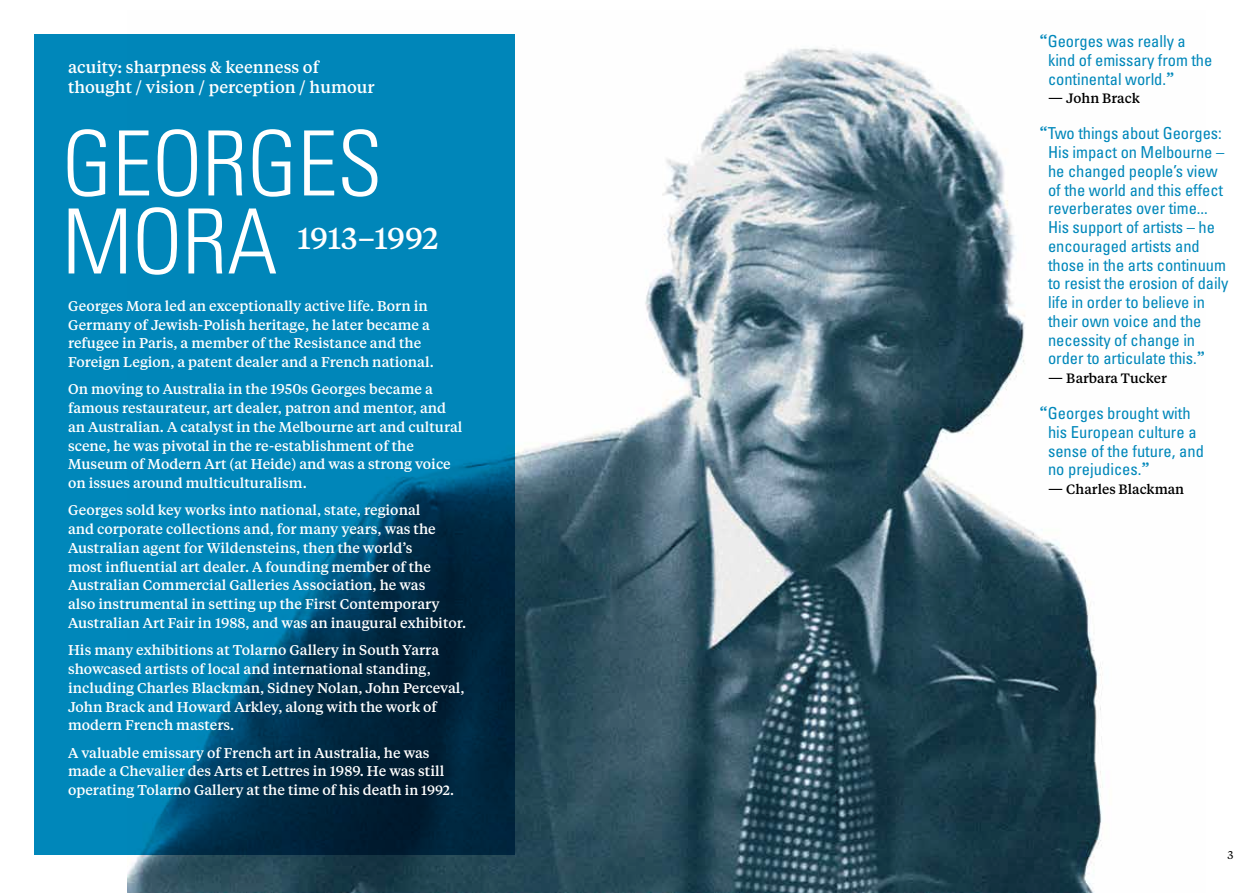
<style>
.page{position:relative;width:1259px;height:893px;background:#fff}
.page>*{position:absolute;margin:0;border:0;box-sizing:border-box;transform-origin:0 0}
.t1{font:300 condensed 90px/78px "Univers";color:#fff}
.t2{font:500 30px "Tiempos Text";letter-spacing:-.005em;color:#fff}
.t3{font:condensed 16.5px/18.8px "Univers";letter-spacing:-.005em;color:#0087ba}
.t4{font:500 16.5px/20.2px "Tiempos Text";color:#fff}
.t5{font:500 14.1px/18.8px "Tiempos Text";color:#fff}
.t6{font:500 13.5px "Tiempos Text";color:#000}
.t7{font:11.25px "Tiempos Text";color:#000}
.s1{font-size:13.5px}
.s2{font-family:"Tiempos Text";font-weight:500;font-stretch:normal}
.s3{font-size:15px}
</style>
<div class="page">
<img style="left:128px;top:34px;width:974px;height:859px">
<svg style="left:34px;top:34px;width:480px;height:821px;background:#00709e"></svg>
<p class="t4" style="left:68px;top:56px;width:308px">acuity: sharpness &amp; keenness of thought / vision / perception / humour</p>
<h1 class="t1" style="left:62px;top:125px;width:322px">GEORGES<br>MORA</h1>
<h2 class="t2" style="left:297px;top:218px;width:143px">1913–1992</h2>
<p class="t5" style="left:68px;top:296px;width:367px">Georges Mora led an exceptionally active life. Born in Germany of Jewish-Polish heritage, he later became a refugee in Paris, a member of the Resistance and the Foreign Legion, a patent dealer and a French national.</p>
<p class="t5" style="left:68px;top:379px;width:396px">On moving to Australia in the 1950s Georges became a famous restaurateur, art dealer, patron and mentor, and an Australian. A catalyst in the Melbourne art and cultural scene, he was pivotal in the re-establishment of the Museum of Modern Art (at Heide) and was a strong voice on issues around multiculturalism.</p>
<p class="t5" style="left:68px;top:500px;width:400px">Georges sold key works into national, state, regional<br>and corporate collections and, for many years, was the Australian agent for Wildensteins, then the world’s<br>most influential art dealer. A founding member of the Australian Commercial Galleries Association, he was<br>also instrumental in setting up the First Contemporary Australian Art Fair in 1988, and was an inaugural exhibitor.</p>
<p class="t5" style="left:68px;top:640px;width:398px">His many exhibitions at Tolarno Gallery in South Yarra showcased artists of local and international standing, including Charles Blackman, Sidney Nolan, John Perceval, John Brack and Howard Arkley, along with the work of modern French masters.</p>
<p class="t5" style="left:68px;top:742px;width:387px">A valuable emissary of French art in Australia, he was made a Chevalier des Arts et Lettres in 1989. He was still operating Tolarno Gallery at the time of his death <span class="s1">in 1992.</span></p>
<p class="t3" style="left:1048px;top:32px;width:166px;text-indent:-9px"><span class="s2">“</span>Georges was really a kind of emissary from the continental world.<span class="s2">”</span></p>
<p class="t6" style="left:1048px;top:89px;width:93px"><span class="s3">—</span> John Brack</p>
<p class="t3" style="left:1048px;top:124px;width:182px;text-indent:-8px"><span class="s2">“</span>Two things about Georges:<br>His impact on Melbourne – he changed people’s view of the world and this effect reverberates over time...<br>His support of artists – he encouraged artists and those in the arts continuum to resist the erosion of daily life in order to believe in their own voice and the necessity of change in order to articulate this.<span class="s2">”</span></p>
<p class="t6" style="left:1048px;top:368px;width:120px"><span class="s3">—</span> Barbara Tucker</p>
<p class="t3" style="left:1048px;top:404px;width:157px;text-indent:-8px"><span class="s2">“</span>Georges brought with his European culture a sense of the future, and no prejudices.<span class="s2">”</span></p>
<p class="t6" style="left:1048px;top:479px;width:138px"><span class="s3">—</span> Charles Blackman</p>
<p class="t7" style="left:1227px;top:847px;width:7px">3</p>
</div>
